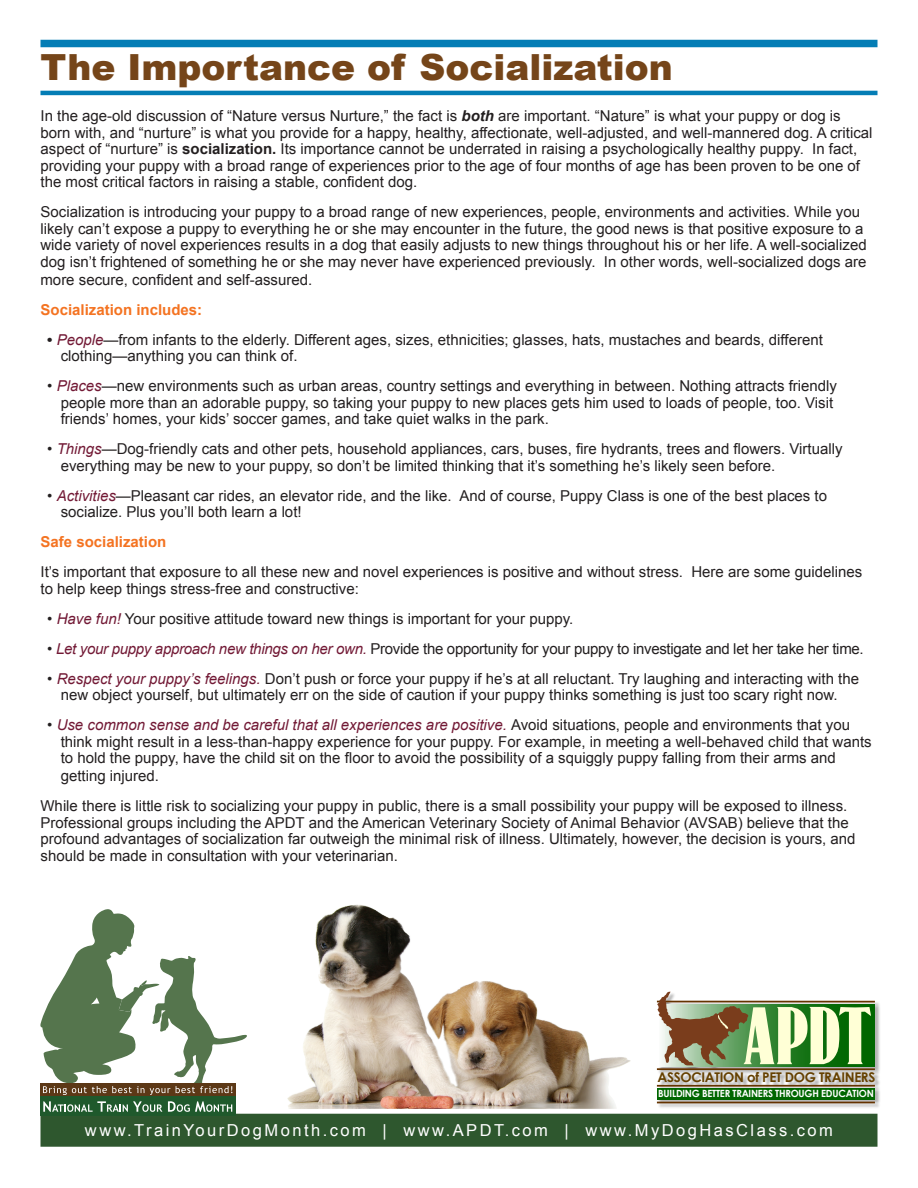
<style>
.page{position:relative;width:918px;height:1188px;background:#fff}
.page>*{position:absolute;margin:0;border:0;box-sizing:border-box;transform-origin:0 0}
.t1{font:900 36px "Arial";color:#754519}
.t2{font:16.5px "Arial";letter-spacing:.15em;color:#fff}
.t3{font:15px/16.5px "Arial";color:#231f20}
.t4{font:15px "Arial";letter-spacing:-.02em;color:#231f20}
.t5{font:700 15px "Arial";color:#f47321}
.t6{font:700 13.35px "Century Gothic";letter-spacing:-.025em;color:#654000}
.t7{font:700 9.9px "Century Gothic";letter-spacing:-.025em;color:#fff}
.s1{font-weight:700;font-style:italic}
.s2{font-weight:700}
.s3{font-style:italic;color:#721935}
</style>
<div class="page">
<div style="left:40px;top:1114px;width:838px;height:33px;background:#2e572e"></div>
<div style="left:40px;top:40px;width:838px;height:7px;background:#047db5"></div>
<img style="left:754px;top:1008px;width:126px;height:61px">
<img style="left:871px;top:1002px;width:9px;height:6px">
<img style="left:658px;top:1069px;width:222px;height:19px">
<img style="left:658px;top:1088px;width:222px;height:17px">
<div style="left:657px;top:1004px;width:218px;height:63px;background:linear-gradient(to bottom,#060,#060)"></div>
<hr style="left:657px;top:1001px;width:218px;height:2px;background:#653300">
<hr style="left:657px;top:1068px;width:218px;height:2px;background:#653300">
<hr style="left:657px;top:1085px;width:218px;height:2px;background:#653300">
<hr style="left:657px;top:1102px;width:218px;height:1px;background:#653300">
<div style="left:657px;top:1088px;width:218px;height:12px;background:#060"></div>
<svg style="left:657px;top:992px;width:214px;height:73px;background:#a1b083"></svg>
<hr style="left:40px;top:91px;width:838px;height:4px;background:#047db5">
<div style="left:40px;top:1084px;width:195px;height:13px;background:#5c3816"></div>
<div style="left:40px;top:1096px;width:195px;height:19px;background:#1f592c"></div>
<svg style="left:43px;top:1101px;width:119px;height:11px"></svg>
<svg style="left:168px;top:1101px;width:64px;height:11px"></svg>
<svg style="left:40px;top:909px;width:207px;height:186px"></svg>
<img style="left:287px;top:904px;width:344px;height:205px">
<p class="t1" style="left:40px;top:41px;width:634px">The Importance of Socialization</p>
<p class="t3" style="left:40px;top:108px;width:834px">In the age-old discussion of “Nature versus Nurture,” the fact is <span class="s1">both</span> are important. “Nature” is what your puppy or dog is born with, and “nurture” is what you provide for a happy, healthy, affectionate, well-adjusted, and well-mannered dog. A critical aspect of “nurture” is <span class="s2">socialization.</span> Its importance cannot be underrated in raising a psychologically healthy puppy. In fact, providing your puppy with a broad range of experiences prior to the age of four months of age has been proven to be one of the most critical factors in raising a stable, confident dog.</p>
<p class="t3" style="left:40px;top:204px;width:828px">Socialization is introducing your puppy to a broad range of new experiences, people, environments and activities. While you likely can’t expose a puppy to everything he or she may encounter in the future, the good news is that positive exposure to a wide variety of novel experiences results in a dog that easily adjusts to new things throughout his or her life. A well-socialized dog isn’t frightened of something he or she may never have experienced previously. In other words, well-socialized dogs are</p>
<p class="t3" style="left:40px;top:271px;width:273px">more secure, confident and self-assured.</p>
<p class="t5" style="left:40px;top:299px;width:163px">Socialization includes:</p>
<p class="t3" style="left:61px;top:331px;width:764px;text-indent:-14px"><span class="s2">•</span> <span class="s3">People</span>—from infants to the elderly. Different ages, sizes, ethnicities; glasses, hats, mustaches and beards, different clothing—anything you can think of.</p>
<p class="t3" style="left:61px;top:378px;width:778px;text-indent:-14px">• <span class="s3">Places</span>—new environments such as urban areas, country settings and everything in between. Nothing attracts friendly people more than an adorable puppy, so taking your puppy to new places gets him used to loads of people, too. Visit friends’ homes, your kids’ soccer games, and take quiet walks in the park.</p>
<p class="t3" style="left:61px;top:441px;width:783px;text-indent:-14px">• <span class="s3">Things</span>—Dog-friendly cats and other pets, household appliances, cars, buses, fire hydrants, trees and flowers. Virtually everything may be new to your puppy, so don’t be limited thinking that it’s something he’s likely seen before.</p>
<p class="t3" style="left:61px;top:487px;width:768px;text-indent:-14px">• <span class="s3">Activities</span>—Pleasant car rides, an elevator ride, and the like. And of course, Puppy Class is one of the best places to socialize. Plus you’ll both learn a lot!</p>
<p class="t5" style="left:40px;top:532px;width:127px">Safe socialization</p>
<p class="t3" style="left:40px;top:564px;width:823px">It’s important that exposure to all these new and novel experiences is positive and without stress. Here are some guidelines to help keep things stress-free and constructive:</p>
<p class="t3" style="left:47px;top:610px;width:528px">• <span class="s3">Have fun!</span> Your positive attitude toward new things is important for your puppy.</p>
<p class="t4" style="left:47px;top:639px;width:818px">• <span class="s3">Let your puppy approach new things on her own.</span> Provide the opportunity for your puppy to investigate and let her take her time.</p>
<p class="t3" style="left:47px;top:670px;width:813px;text-align:center">• <span class="s3">Respect your puppy’s feelings.</span> Don’t push or force your puppy if he’s at all reluctant. Try laughing and interacting with the new object yourself, but ultimately err on the side of caution if your puppy thinks something is just too scary right now.</p>
<p class="t3" style="left:61px;top:717px;width:812px;text-indent:-14px">• <span class="s3">Use common sense and be careful that all experiences are positive.</span> Avoid situations, people and environments that you think might result in a less-than-happy experience for your puppy. For example, in meeting a well-behaved child that wants to hold the puppy, have the child sit on the floor to avoid the possibility of a squiggly puppy falling from their arms and</p>
<p class="t3" style="left:61px;top:768px;width:100px">getting injured.</p>
<p class="t3" style="left:40px;top:798px;width:817px">While there is little risk to socializing your puppy in public, there is a small possibility your puppy will be exposed to illness.<br>Professional groups including the APDT and the American Veterinary Society of Animal Behavior (AVSAB) believe that the profound advantages of socialization far outweigh the minimal risk of illness. Ultimately, however, the decision is yours, and should be made in consultation with your veterinarian.</p>
<p class="t6" style="left:658px;top:1067px;width:219px">ASSOCIATION of PET DOG TRAINERS</p>
<p class="t7" style="left:658px;top:1086px;width:217px">BUILDING BETTER TRAINERS THROUGH EDUCATION</p>
<p class="t2" style="left:85px;top:1120px;width:750px">www.TrainYourDogMonth.com | www.APDT.com | www.MyDogHasClass.com</p>
</div>
